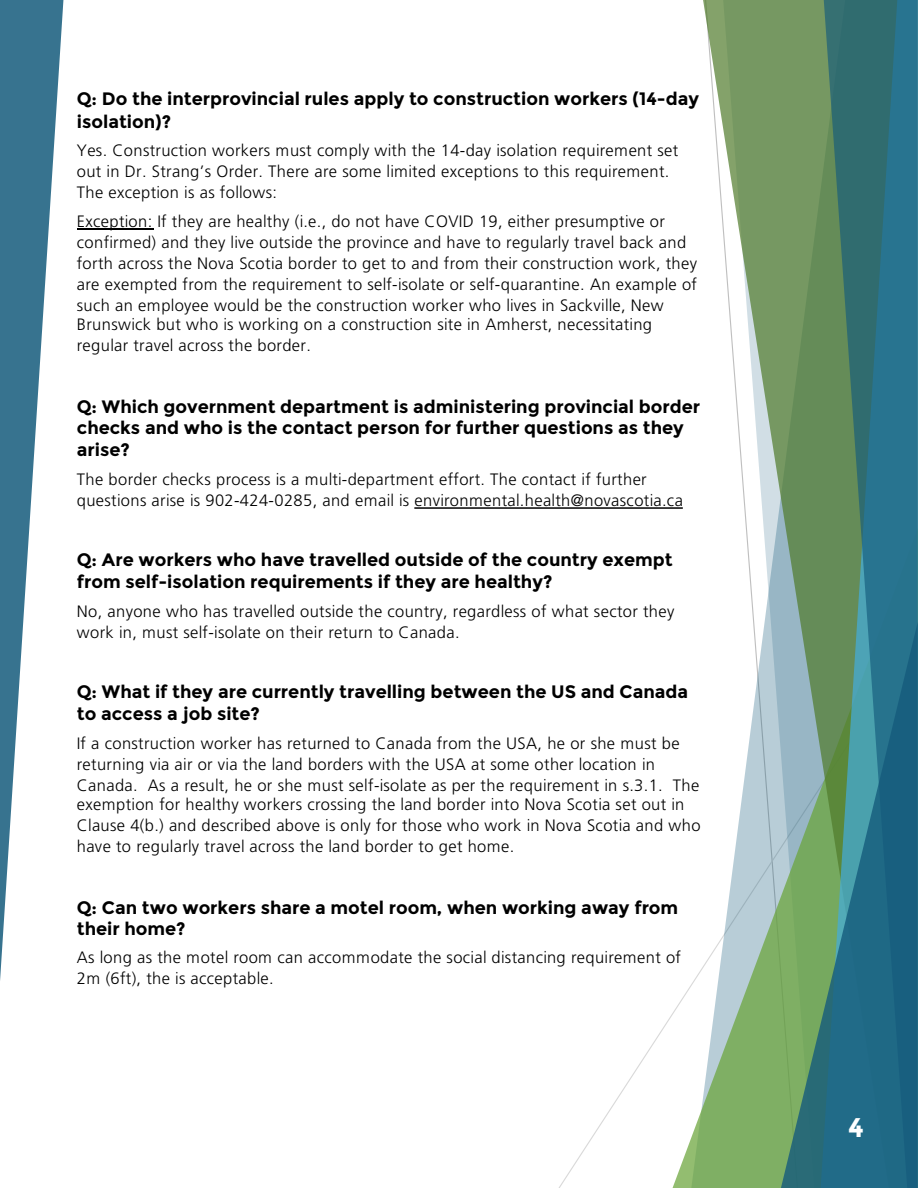
<style>
.page{position:relative;width:918px;height:1188px;background:#fff}
.page>*{position:absolute;margin:0;border:0;box-sizing:border-box;transform-origin:0 0}
.t1{font:700 27px "Montserrat";color:#fff}
.t2{font:700 18px/22.6px "Montserrat";letter-spacing:-.005em;color:#000}
.t3{font:300 16.5px/20.7px "Frutiger LT Std";letter-spacing:.02em;color:#000}
</style>
<div class="page">
<svg style="left:673px;top:967px;width:30px;height:221px"></svg>
<svg style="left:703px;top:0;width:118px;height:1188px"></svg>
<svg style="left:824px;top:0;width:94px;height:622px;background:#397778"></svg>
<svg style="left:781px;top:622px;width:137px;height:566px;background:#448382"></svg>
<svg style="left:0;top:0;width:63px;height:981px;fill:#37738f"></svg>
<hr style="left:77px;top:228px;width:76px;height:2px;background:#000">
<svg style="left:414px;top:507px;width:269px;height:2px"></svg>
<p class="t2" style="left:77px;top:88px;width:624px">Q: Do the interprovincial rules apply to construction workers (14-day isolation)?</p>
<p class="t3" style="left:77px;top:140px;width:603px">Yes. Construction workers must comply with the 14-day isolation requirement set out in Dr. Strang’s Order. There are some limited exceptions to this requirement.<br>The exception is as follows:</p>
<p class="t3" style="left:77px;top:211px;width:622px">Exception: If they are healthy (i.e., do not have COVID 19, either presumptive or confirmed) and they live outside the province and have to regularly travel back and forth across the Nova Scotia border to get to and from their construction work, they are exempted from the requirement to self-isolate or self-quarantine. An example of such an employee would be the construction worker who lives in Sackville, New Brunswick but who is working on a construction site in Amherst, necessitating</p>
<p class="t3" style="left:77px;top:336px;width:236px">regular travel across the border.</p>
<p class="t2" style="left:77px;top:396px;width:625px;line-height:21.6px">Q: Which government department is administering provincial border checks and who is the contact person for further questions as they arise?</p>
<p class="t3" style="left:77px;top:469px;width:608px">The border checks process is a multi-department effort. The contact if further questions arise is 902-424-0285, and email is environmental.health@novascotia.ca</p>
<p class="t2" style="left:77px;top:548px;width:597px">Q: Are workers who have travelled outside of the country exempt from self-isolation requirements if they are healthy?</p>
<p class="t3" style="left:77px;top:601px;width:599px;line-height:21.3px">No, anyone who has travelled outside the country, regardless of what sector they work in, must self-isolate on their return to Canada.</p>
<p class="t2" style="left:77px;top:680px;width:613px">Q: What if they are currently travelling between the US and Canada to access a job site?</p>
<p class="t3" style="left:77px;top:733px;width:624px">If a construction worker has returned to Canada from the USA, he or she must be returning via air or via the land borders with the USA at some other location in<br>Canada. As a result, he or she must self-isolate as per the requirement in s.3.1. The</p>
<p class="t3" style="left:77px;top:794px;width:625px">exemption for healthy workers crossing the land border into Nova Scotia set out in<br>Clause 4(b.) and described above is only for those who work in Nova Scotia and who have to regularly travel across the land border to get home.</p>
<p class="t2" style="left:77px;top:897px;width:603px;line-height:21.3px">Q: Can two workers share a motel room, when working away from their home?</p>
<p class="t3" style="left:77px;top:947px;width:606px">As long as the motel room can accommodate the social distancing requirement of<br>2m (6ft), the is acceptable.</p>
<h1 class="t1" style="left:848px;top:1111px;width:17px">4</h1>
</div>
